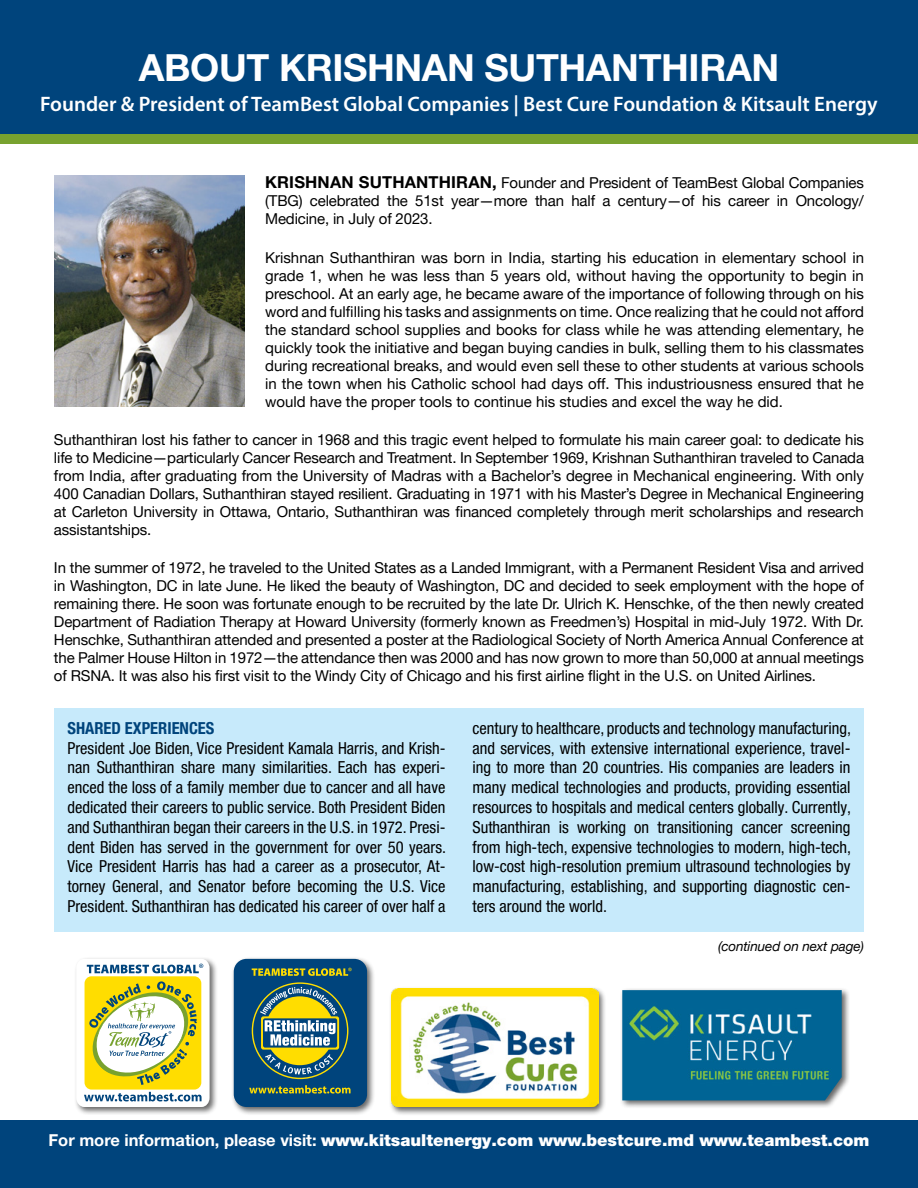
<style>
.page{position:relative;width:918px;height:1188px;background:#fff}
.page>*{position:absolute;margin:0;border:0;box-sizing:border-box;transform-origin:0 0}
.t1{font:700 37.5px "Helvetica Neue LT Pro";letter-spacing:-.01em;color:#fff}
.t2{font:600 21px "Myriad Pro";color:#fff}
.t3{font:condensed 16.5px/19.8px "Helvetica Neue LT Pro";color:#000;text-align:justify}
.t4{font:900 16.5px "Helvetica Neue LT Pro";color:#fff}
.t5{font:700 condensed 16.5px "Helvetica Neue LT Pro";color:#00447c}
.t6{font:15px/18px "Helvetica Neue LT Pro";letter-spacing:-.01em;color:#000;text-align:justify}
.t7{font:italic 13.5px "Helvetica Neue LT Pro";letter-spacing:-.01em;color:#000}
.s1{font-weight:700;font-size:16.5px}
.s2{font-weight:700}
</style>
<div class="page">
<div style="left:0;top:57px;width:918px;height:87px;background:#78a22f"></div>
<div style="left:0;top:0;width:918px;height:134px;background:#00447c"></div>
<img style="left:54px;top:176px;width:191px;height:230px">
<div style="left:0;top:1120px;width:918px;height:68px;background:#00447c"></div>
<div style="left:389px;top:986px;width:218px;height:130px;background:#000;opacity:.6"></div>
<img style="left:391px;top:989px;width:207px;height:118px">
<div style="left:73px;top:956px;width:145px;height:159px;background:#000;opacity:.6"></div>
<svg style="left:76px;top:959px;width:134px;height:148px"></svg>
<div style="left:231px;top:956px;width:145px;height:160px;background:#000;opacity:.6"></div>
<svg style="left:234px;top:959px;width:133px;height:148px"></svg>
<div style="left:619px;top:988px;width:231px;height:121px;background:#000;opacity:.6"></div>
<img style="left:622px;top:990px;width:220px;height:110px">
<div style="left:54px;top:708px;width:810px;height:224px;background:#c7eafb"></div>
<h1 class="t1" style="left:139px;top:44px;width:642px">ABOUT KRISHNAN SUTHANTHIRAN</h1>
<h2 class="t2" style="left:40px;top:90px;width:839px">Founder &amp; President of TeamBest Global Companies | Best Cure Foundation &amp; Kitsault Energy</h2>
<p class="t6" style="left:265px;top:174px;width:600px"><span class="s1">KRISHNAN SUTHANTHIRAN,</span> Founder and President of TeamBest Global Companies (TBG) celebrated the 51st year—more than half a century—of his career in Oncology/ Medicine, in July of 2023.</p>
<p class="t6" style="left:265px;top:248px;width:600px">Krishnan Suthanthiran was born in India, starting his education in elementary school in grade 1, when he was less than 5 years old, without having the opportunity to begin in preschool. At an early age, he became aware of the importance of following through on his word and fulfilling his tasks and assignments on time. Once realizing that he could not afford the standard school supplies and books for class while he was attending elementary, he quickly took the initiative and began buying candies in bulk, selling them to his classmates during recreational breaks, and would even sell these to other students at various schools in the town when his Catholic school had days off. This industriousness ensured that he would have the proper tools to continue his studies and excel the way he did.</p>
<p class="t6" style="left:54px;top:430px;width:812px">Suthanthiran lost his father to cancer in 1968 and this tragic event helped to formulate his main career goal: to dedicate his life to Medicine—particularly Cancer Research and Treatment. In September 1969, Krishnan Suthanthiran traveled to Canada from India, after graduating from the University of Madras with a Bachelor’s degree in Mechanical engineering. With only 400 Canadian Dollars, Suthanthiran stayed resilient. Graduating in 1971 with his Master’s Degree in Mechanical Engineering at Carleton University in Ottawa, Ontario, Suthanthiran was financed completely through merit scholarships and research assistantships.</p>
<p class="t6" style="left:54px;top:558px;width:812px">In the summer of 1972, he traveled to the United States as a Landed Immigrant, with a Permanent Resident Visa and arrived in Washington, DC in late June. He liked the beauty of Washington, DC and decided to seek employment with the hope of remaining there. He soon was fortunate enough to be recruited by the late Dr. Ulrich K. Henschke, of the then newly created Department of Radiation Therapy at Howard University (formerly known as Freedmen’s) Hospital in mid-July 1972. With Dr.<br>Henschke, Suthanthiran attended and presented a poster at the Radiological Society of North America Annual Conference at the Palmer House Hilton in 1972—the attendance then was 2000 and has now grown to more than 50,000 at annual meetings of RSNA. It was also his first visit to the Windy City of Chicago and his first airline flight in the U.S. on United Airlines.</p>
<p class="t5" style="left:68px;top:718px;width:148px">SHARED EXPERIENCES</p>
<p class="t3" style="left:68px;top:738px;width:380px">President Joe Biden, Vice President Kamala Harris, and Krish&shy;nan Suthanthiran share many similarities. Each has experi&shy;enced the loss of a family member due to cancer and all have dedicated their careers to public service. Both President Biden and Suthanthiran began their careers in the U.S. in 1972. Presi&shy;dent Biden has served in the government for over 50 years.<br>Vice President Harris has had a career as a prosecutor, At&shy;torney General, and Senator before becoming the U.S. Vice President. Suthanthiran has dedicated his career of over half a</p>
<p class="t3" style="left:472px;top:718px;width:380px">century to healthcare, products and technology manufacturing, and services, with extensive international experience, travel&shy;ing to more than 20 countries. His companies are leaders in many medical technologies and products, providing essential resources to hospitals and medical centers globally. Currently, Suthanthiran is working on transitioning cancer screening from high-tech, expensive technologies to modern, high-tech, low-cost high-resolution premium ultrasound technologies by manufacturing, establishing, and supporting diagnostic cen&shy;ters around the world.</p>
<p class="t7" style="left:718px;top:938px;width:147px">(continued on next page)</p>
<p class="t4" style="left:49px;top:1130px;width:823px"><span class="s2">For more information, please visit:</span> www.kitsaultenergy.com www.bestcure.md www.teambest.com</p>
</div>
